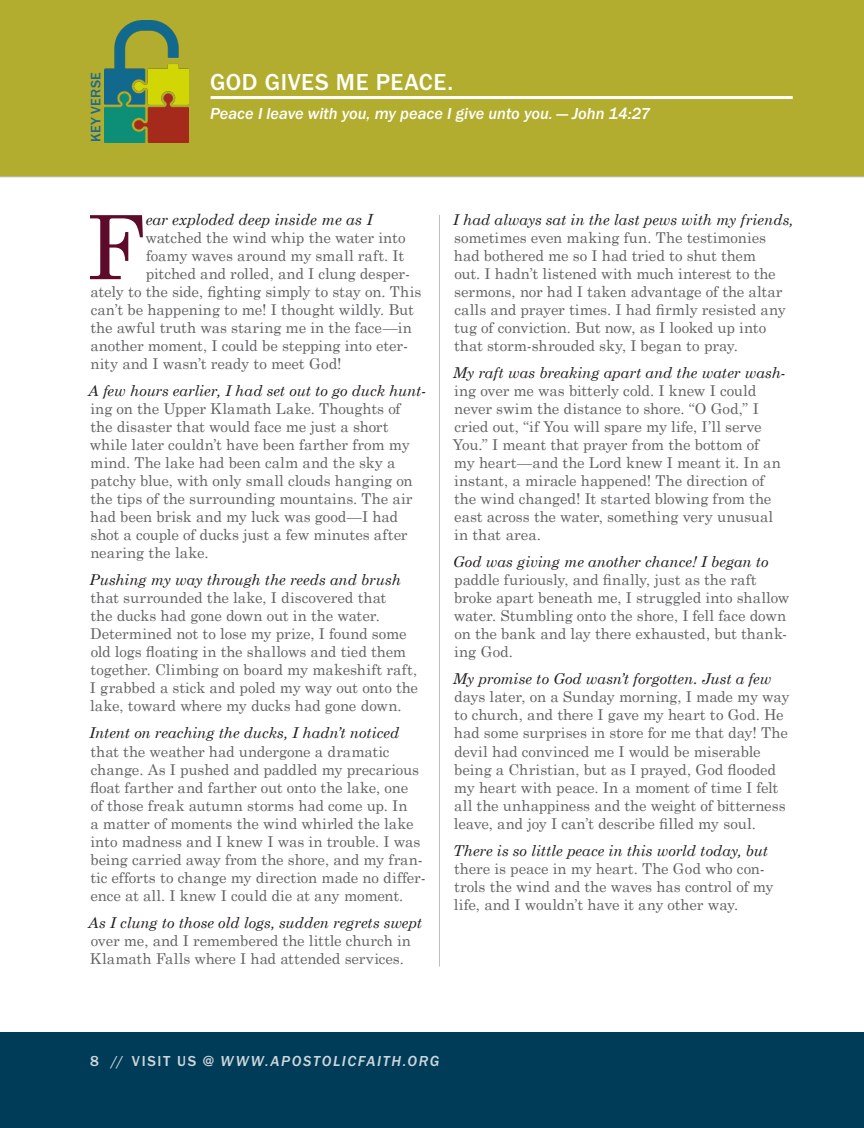
<style>
.page{position:relative;width:864px;height:1128px;background:#fff}
.page>*{position:absolute;margin:0;border:0;box-sizing:border-box;transform-origin:0 0}
.Article_-_Copy_Intro{font:88.65px "Century Schoolbook";color:#5e0a2b}
.t1{font:500 24px "Franklin Gothic URW";letter-spacing:.025em;color:#fff}
.Article_-_Memory_Ver{font:16.5px "Franklin Gothic URW Med Ita";color:#fff}
.Article_-_Copy_Intro-2{font:italic 15.3px "Century Schoolbook";color:#231f20}
.Article_-_Copy{font:15px/18px "Century Schoolbook";letter-spacing:-.005em;color:#636366}
.Article_-_Copy_Intro-3{font:15px "Century Schoolbook";letter-spacing:-.005em;color:#636366}
.t2{font:15px "Franklin Gothic URW Med Ita";letter-spacing:.11em;color:#fff}
.t3{font:500 14.1px "Franklin Gothic URW";letter-spacing:.02em;color:#1c698e}
.s1{font-style:italic;color:#231f20}
.s2{font-family:"Franklin Gothic URW";font-weight:500}
</style>
<div class="page">
<div style="left:0;top:0;width:864px;height:177px;background:#b2ad2e"></div>
<img style="left:105px;top:20px;width:83px;height:123px">
<hr style="left:439px;top:215px;width:1px;height:751px;background:#bcbdc0">
<hr style="left:211px;top:96px;width:582px;height:3px;background:#fff">
<hr style="left:0;top:176px;width:864px;height:1px;background:#bcbdc0">
<div style="left:0;top:1031px;width:864px;height:96px;background:#003b57"></div>
<p class="t3" style="left:87px;top:142px;width:71px;rotate:-90deg">KEY VERSE</p>
<p class="t1" style="left:210px;top:67px;width:245px">GOD GIVES ME PEACE.</p>
<p class="Article_-_Memory_Ver" style="left:210px;top:104px;width:442px">Peace I leave with you, my peace I give unto you. — John 14:27</p>
<p class="Article_-_Copy_Intro" style="left:85px;top:173px;width:61px">F</p>
<p class="Article_-_Copy_Intro-2" style="left:146px;top:208px;width:228px">ear exploded deep inside me as I</p>
<p class="Article_-_Copy_Intro-3" style="left:145px;top:225px;width:262px">watched the wind whip the water into</p>
<p class="Article_-_Copy_Intro-3" style="left:146px;top:243px;width:260px">foamy waves around my small raft. It</p>
<p class="Article_-_Copy_Intro-3" style="left:146px;top:261px;width:266px">pitched and rolled, and I clung desper-</p>
<p class="Article_-_Copy_Intro-3" style="left:90px;top:279px;width:332px">ately to the side, fighting simply to stay on. This</p>
<p class="Article_-_Copy_Intro-3" style="left:91px;top:297px;width:325px">can’t be happening to me! I thought wildly. But</p>
<p class="Article_-_Copy_Intro-3" style="left:90px;top:315px;width:323px">the awful truth was staring me in the face—in</p>
<p class="Article_-_Copy_Intro-3" style="left:90px;top:333px;width:319px">another moment, I could be stepping into eter-</p>
<p class="Article_-_Copy_Intro-3" style="left:90px;top:351px;width:253px">nity and I wasn’t ready to meet God!</p>
<p class="Article_-_Copy" style="left:88px;top:380px;width:339px"><span class="s1">A few hours earlier, I had set out to go duck hunt&shy;</span>ing on the Upper Klamath Lake. Thoughts of<br>the disaster that would face me just a short while later couldn’t have been farther from my mind. The lake had been calm and the sky a patchy blue, with only small clouds hanging on the tips of the surrounding mountains. The air had been brisk and my luck was good—I had shot a couple of ducks just a few minutes after nearing the lake.</p>
<p class="Article_-_Copy" style="left:89px;top:569px;width:330px"><span class="s1">Pushing my way through the reeds and brush </span>that surrounded the lake, I discovered that<br>the ducks had gone down out in the water.<br>Determined not to lose my prize, I found some old logs floating in the shallows and tied them together. Climbing on board my makeshift raft, I grabbed a stick and poled my way out onto the lake, toward where my ducks had gone down.</p>
<p class="Article_-_Copy" style="left:89px;top:722px;width:338px"><span class="s1">Intent on reaching the ducks, I hadn’t noticed </span>that the weather had undergone a dramatic change. As I pushed and paddled my precarious float farther and farther out onto the lake, one<br>of those freak autumn storms had come up. In<br>a matter of moments the wind whirled the lake into madness and I knew I was in trouble. I was being carried away from the shore, and my fran&shy;tic efforts to change my direction made no differ&shy;ence at all. I knew I could die at any moment.</p>
<p class="Article_-_Copy" style="left:88px;top:911px;width:335px"><span class="s1">As I clung to those old logs, sudden regrets swept </span>over me, and I remembered the little church in<br>Klamath Falls where I had attended services.</p>
<p class="Article_-_Copy" style="left:453px;top:209px;width:342px"><span class="s1">I had always sat in the last pews with my friends, </span>sometimes even making fun. The testimonies had bothered me so I had tried to shut them<br>out. I hadn’t listened with much interest to the sermons, nor had I taken advantage of the altar calls and prayer times. I had firmly resisted any tug of conviction. But now, as I looked up into that storm-shrouded sky, I began to pray.</p>
<p class="Article_-_Copy" style="left:453px;top:362px;width:334px"><span class="s1">My raft was breaking apart and the water wash&shy;</span>ing over me was bitterly cold. I knew I could never swim the distance to shore. “O God,” I cried out, “if You will spare my life, I’ll serve You.” I meant that prayer from the bottom of<br>my heart—and the Lord knew I meant it. In an instant, a miracle happened! The direction of the wind changed! It started blowing from the east across the water, something very unusual in that area.</p>
<p class="Article_-_Copy" style="left:453px;top:551px;width:338px"><span class="s1">God was giving me another chance! I began to </span>paddle furiously, and finally, just as the raft broke apart beneath me, I struggled into shallow water. Stumbling onto the shore, I fell face down on the bank and lay there exhausted, but thank&shy;ing God.</p>
<p class="Article_-_Copy" style="left:453px;top:668px;width:338px"><span class="s1">My promise to God wasn’t forgotten. Just a few </span>days later, on a Sunday morning, I made my way to church, and there I gave my heart to God. He had some surprises in store for me that day! The devil had convinced me I would be miserable being a Christian, but as I prayed, God flooded my heart with peace. In a moment of time I felt all the unhappiness and the weight of bitterness leave, and joy I can’t describe filled my soul.</p>
<p class="Article_-_Copy" style="left:453px;top:839px;width:322px"><span class="s1">There is so little peace in this world today, but </span>there is peace in my heart. The God who con&shy;trols the wind and the waves has control of my life, and I wouldn’t have it any other way.</p>
<p class="t2" style="left:90px;top:1051px;width:351px"><span class="s2">8 // VISIT US @</span> WWW.APOSTOLICFAITH.ORG</p>
</div>
